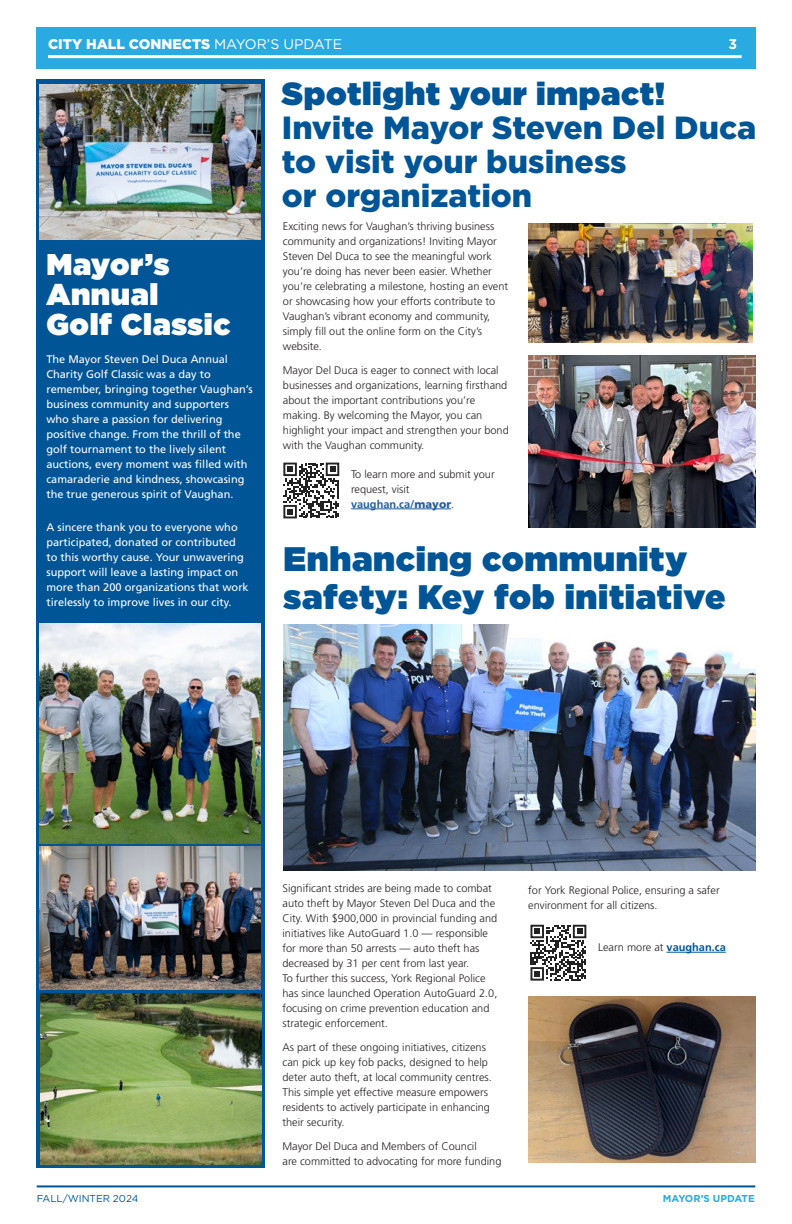
<style>
.page{position:relative;width:792px;height:1224px;background:#fff}
.page>*{position:absolute;margin:0;border:0;box-sizing:border-box;transform-origin:0 0}
.t1{font:900 34px/38px "Gotham";letter-spacing:.02em;color:#005596}
.t2{font:900 32px/34px "Gotham";color:#005596}
.t3{font:900 32px "Gotham";letter-spacing:.02em;color:#005596}
.t4{font:900 30px/30px "Gotham";letter-spacing:.02em;color:#fff}
.t5{font:900 14px "Gotham";color:#fff}
.t6{font:700 14px "Gotham";color:#fff}
.t7{font:300 11px/15px "Frutiger LT Std";color:#231f20}
.t8{font:11px/15px "Frutiger LT Std";color:#fff}
.t9{font:10px "Gotham";color:#005596}
.t10{font:700 10px "Gotham";color:#29aae1}
.s1{font-weight:400}
.s2{font-weight:700;color:#215e9f}
.s3{font-weight:900;color:#215e9f}
.s4{font-weight:700;color:#005596}
</style>
<div class="page">
<hr style="left:37px;top:1185px;width:718px;height:2px;background:#005596">
<img style="left:528px;top:996px;width:227px;height:167px">
<hr style="left:351px;top:509px;width:100px;height:1px;background:#215e9f">
<hr style="left:667px;top:952px;width:59px;height:1px;background:#005596">
<img style="left:284px;top:624px;width:472px;height:246px">
<div style="left:36px;top:27px;width:720px;height:42px;background:#29aae1"></div>
<hr style="left:48px;top:55px;width:694px;height:3px;background:#fff">
<div style="left:36px;top:80px;width:228px;height:1088px;background:#005596"></div>
<svg style="left:283px;top:463px;width:56px;height:55px"></svg>
<img style="left:40px;top:624px;width:221px;height:219px">
<img style="left:40px;top:84px;width:221px;height:155px">
<img style="left:40px;top:846px;width:221px;height:144px">
<img style="left:528px;top:356px;width:228px;height:172px">
<img style="left:528px;top:224px;width:225px;height:118px">
<img style="left:41px;top:994px;width:221px;height:171px">
<svg style="left:530px;top:925px;width:56px;height:56px"></svg>
<p class="t5" style="left:48px;top:34px;width:296px">CITY HALL CONNECTS <span class="s1">MAYOR’S UPDATE</span></p>
<p class="t6" style="left:729px;top:35px;width:10px">3</p>
<h3 class="t4" style="left:46px;top:248px;width:186px">Mayor’s<br>Annual<br>Golf Classic</h3>
<p class="t8" style="left:46px;top:352px;width:208px">The Mayor Steven Del Duca Annual Charity Golf Classic was a day to remember, bringing together Vaughan’s business community and supporters who share a passion for delivering positive change. From the thrill of the golf tournament to the lively silent auctions, every moment was filled with camaraderie and kindness, showcasing the true generous spirit of Vaughan.</p>
<p class="t8" style="left:46px;top:520px;width:204px">A sincere thank you to everyone who participated, donated or contributed to this worthy cause. Your unwavering support will leave a lasting impact on more than 200 organizations that work tirelessly to improve lives in our city.</p>
<h2 class="t3" style="left:282px;top:71px;width:385px">Spotlight your impact!</h2>
<h2 class="t2" style="left:282px;top:110px;width:476px">Invite Mayor Steven Del Duca to visit your business<br>or organization</h2>
<p class="t7" style="left:283px;top:219px;width:227px">Exciting news for Vaughan’s thriving business community and organizations! Inviting Mayor Steven Del Duca to see the meaningful work you’re doing has never been easier. Whether you’re celebrating a milestone, hosting an event or showcasing how your efforts contribute to Vaughan’s vibrant economy and community, simply fill out the online form on the City’s website.</p>
<p class="t7" style="left:283px;top:363px;width:227px">Mayor Del Duca is eager to connect with local businesses and organizations, learning firsthand about the important contributions you’re making. By welcoming the Mayor, you can highlight your impact and strengthen your bond with the Vaughan community.</p>
<p class="t7" style="left:351px;top:467px;width:145px">To learn more and submit your request, visit <span class="s2">vaughan.ca/</span><span class="s3">mayor</span>.</p>
<h1 class="t1" style="left:284px;top:539px;width:443px">Enhancing community safety: Key fob initiative</h1>
<p class="t7" style="left:282px;top:881px;width:216px">Significant strides are being made to combat auto theft by Mayor Steven Del Duca and the City. With $900,000 in provincial funding and initiatives like AutoGuard 1.0 — responsible for more than 50 arrests — auto theft has decreased by 31 per cent from last year.<br>To further this success, York Regional Police has since launched Operation AutoGuard 2.0, focusing on crime prevention education and strategic enforcement.</p>
<p class="t7" style="left:282px;top:1040px;width:211px">As part of these ongoing initiatives, citizens can pick up key fob packs, designed to help deter auto theft, at local community centres.<br>This simple yet effective measure empowers residents to actively participate in enhancing their security.</p>
<p class="t7" style="left:282px;top:1139px;width:221px">Mayor Del Duca and Members of Council<br>are committed to advocating for more funding</p>
<p class="t7" style="left:528px;top:883px;width:193px">for York Regional Police, ensuring a safer environment for all citizens.</p>
<p class="t7" style="left:598px;top:940px;width:129px">Learn more at <span class="s4">vaughan.ca</span></p>
<p class="t9" style="left:37px;top:1192px;width:103px">FALL/WINTER 2024</p>
<p class="t10" style="left:663px;top:1192px;width:93px">MAYOR’S UPDATE</p>
</div>
